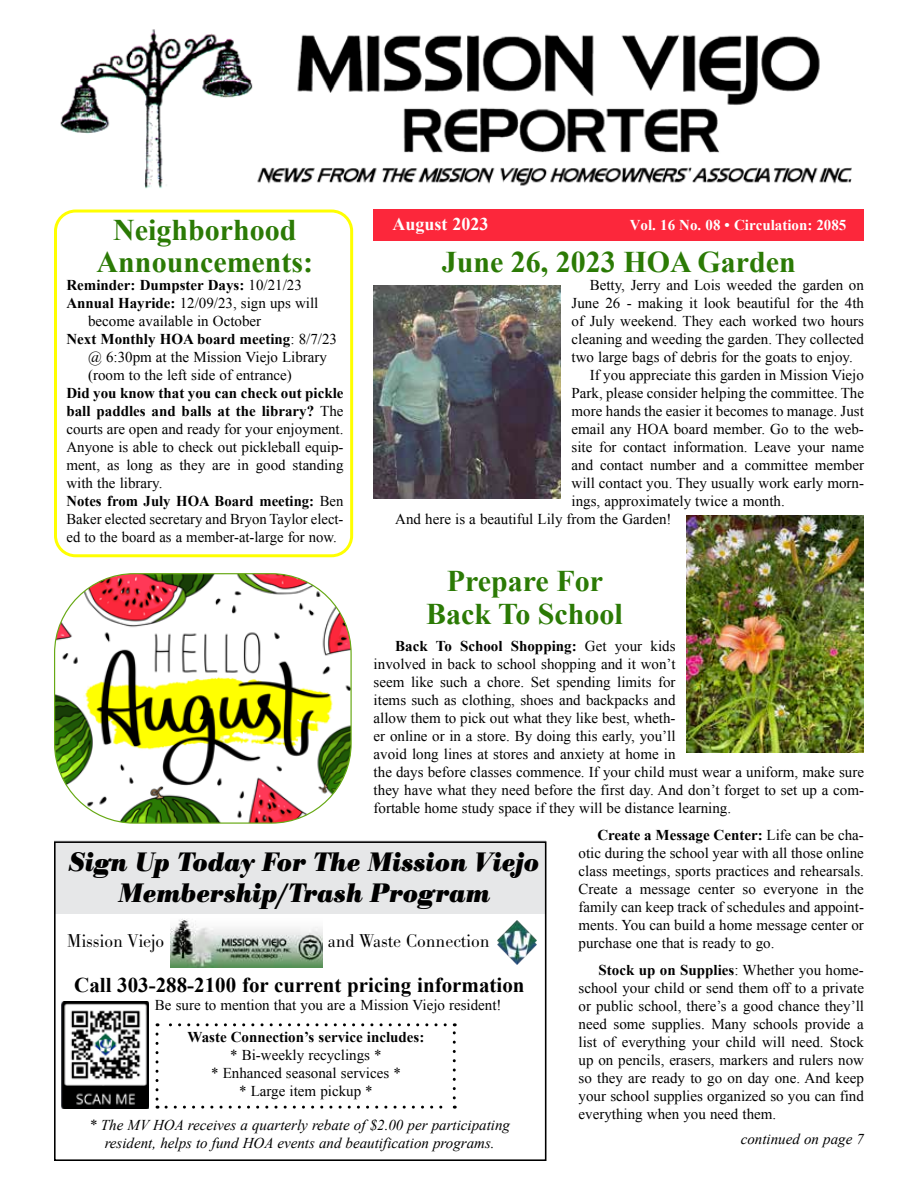
<style>
.page{position:relative;width:918px;height:1188px;background:#fff}
.page>*{position:absolute;margin:0;border:0;box-sizing:border-box;transform-origin:0 0}
.t1{font:700 30px/31.5px "Times New Roman";color:#2b7a05;text-align:center}
.t2{font:italic 700 28.95px "Bodoni Ant T";color:#000;scale:.96 1}
.t3{font:italic 700 27.75px/39.3px "Bodoni Ant T";color:#000;text-align:center;scale:.96 1}
.t4{font:700 21.75px "Bodoni Antiqua T";color:#000;scale:.96 1}
.t5{font:700 21px "Times New Roman";color:#000}
.t6{font:700 20.85px "Bodoni Antiqua T";color:#000;scale:.96 1}
.t7{font:300 19.35px "Bodoni Antiqua T";color:#000;scale:.96 1}
.t8{font:300 18.45px "Bodoni Antiqua T";color:#000;scale:.96 1}
.t9{font:700 18px "Times New Roman";color:#fff}
.t10{font:300 16.95px "Bodoni Antiqua T";color:#000;scale:.96 1}
.t11{font:300 16.2px/20.9px "Bodoni Antiqua T";color:#000;text-align:center;scale:.96 1}
.t12{font:15px/18px "Times New Roman";color:#000}
.t13{font:italic 15px/18px "Times New Roman";color:#000;text-align:center}
.t14{font:700 15px "Times New Roman";color:#000}
.t15{font:700 15px "Times New Roman";color:#fff}
.s1{font-weight:400}
.s2{font-weight:700}
</style>
<div class="page">
<div style="left:54px;top:210px;width:299px;height:347px;border:3px solid #ffff01;border-radius:20px"></div>
<img style="left:60px;top:29px;width:792px;height:160px">
<div style="left:374px;top:209px;width:490px;height:32px;background:#fc273b"></div>
<div style="left:54px;top:840px;width:492px;height:58px;background:#e6e7e8"></div>
<div style="left:54px;top:880px;width:492px;height:34px;background:#e6e7e8"></div>
<div style="left:54px;top:841px;width:492px;height:320px;border:2px solid #000"></div>
<img style="left:170px;top:919px;width:153px;height:48px">
<img style="left:498px;top:921px;width:39px;height:44px">
<svg style="left:156px;top:1034px;width:3px;height:75px"></svg>
<svg style="left:166px;top:1106px;width:289px;height:3px"></svg>
<svg style="left:453px;top:1023px;width:3px;height:75px"></svg>
<svg style="left:157px;top:1023px;width:288px;height:3px"></svg>
<img style="left:62px;top:1001px;width:87px;height:108px">
<img style="left:55px;top:574px;width:295px;height:248px">
<img style="left:373px;top:285px;width:188px;height:213px">
<img style="left:686px;top:516px;width:178px;height:237px">
<h1 class="t1" style="left:97px;top:214px;width:218px">Neighborhood<br>Announcements:</h1>
<p class="t14" style="left:66px;top:274px;width:237px">Reminder: Dumpster Days: <span class="s1">10/21/23</span></p>
<p class="t12" style="left:66px;top:294px;width:253px"><span class="s2">Annual Hayride:</span> 12/09/23, sign ups will</p>
<p class="t12" style="left:88px;top:312px;width:175px">become available in October</p>
<p class="t14" style="left:66px;top:328px;width:272px">Next Monthly HOA board meeting<span class="s1">: 8/7/23</span></p>
<p class="t12" style="left:88px;top:348px;width:241px">@ 6:30pm at the Mission Viejo Library</p>
<p class="t12" style="left:88px;top:366px;width:205px">(room to the left side of entrance)</p>
<p class="t12" style="left:66px;top:384px;width:279px"><span class="s2">Did you know that you can check out pickle ball paddles and balls at the library?</span> The courts are open and ready for your enjoyment.<br>Anyone is able to check out pickleball equip&shy;ment, as long as they are in good standing with the library.<br><span class="s2">Notes from July HOA Board meeting:</span> Ben Baker elected secretary and Bryon Taylor elect&shy;ed to the board as a member-at-large for now.</p>
<p class="t9" style="left:392px;top:212px;width:97px">August 2023</p>
<p class="t15" style="left:630px;top:215px;width:218px">Vol. 16 No. 08 • Circulation: 2085</p>
<h1 class="t1" style="left:442px;top:246px;width:356px">June 26, 2023 HOA Garden</h1>
<p class="t12" style="left:590px;top:276px;width:276px">Betty, Jerry and Lois weeded the garden on</p>
<p class="t12" style="left:572px;top:294px;width:294px">June 26 - making it look beautiful for the 4th</p>
<p class="t12" style="left:572px;top:312px;width:294px">of July weekend. They each worked two hours</p>
<p class="t12" style="left:572px;top:330px;width:294px">cleaning and weeding the garden. They collected</p>
<p class="t12" style="left:572px;top:348px;width:283px">two large bags of debris for the goats to enjoy.</p>
<p class="t12" style="left:590px;top:366px;width:276px">If you appreciate this garden in Mission Viejo</p>
<p class="t12" style="left:572px;top:384px;width:294px">Park, please consider helping the committee. The</p>
<p class="t12" style="left:572px;top:402px;width:294px">more hands the easier it becomes to manage. Just</p>
<p class="t12" style="left:572px;top:420px;width:294px">email any HOA board member. Go to the web-</p>
<p class="t12" style="left:572px;top:438px;width:294px">site for contact information. Leave your name</p>
<p class="t12" style="left:572px;top:456px;width:294px">and contact number and a committee member</p>
<p class="t12" style="left:572px;top:474px;width:294px">will contact you. They usually work early morn-</p>
<p class="t12" style="left:572px;top:492px;width:215px">ings, approximately twice a month.</p>
<p class="t12" style="left:395px;top:510px;width:278px">And here is a beautiful Lily from the Garden!</p>
<h1 class="t1" style="left:426px;top:563px;width:198px;line-height:33px">Prepare For<br>Back To School</h1>
<p class="t12" style="left:374px;top:636px;width:492px;text-indent:22px"><span class="s2">Back To School Shopping:</span> Get your kids<br>involved in back to school shopping and it won’t<br>seem like such a chore. Set spending limits for<br>items such as clothing, shoes and backpacks and<br>allow them to pick out what they like best, wheth-<br>er online or in a store. By doing this early, you’ll<br>avoid long lines at stores and anxiety at home in<br>the days before classes commence. If your child must wear a uniform, make sure they have what they need before the first day. And don’t forget to set up a com&shy;fortable home study space if they will be distance learning.</p>
<p class="t12" style="left:579px;top:825px;width:287px;text-align:justify;text-indent:19px"><span class="s2">Create a Message Center:</span> Life can be cha&shy;otic during the school year with all those online class meetings, sports practices and rehearsals.<br>Create a message center so everyone in the family can keep track of schedules and appoint&shy;ments. You can build a home message center or purchase one that is ready to go.</p>
<p class="t12" style="left:579px;top:960px;width:287px;text-align:justify;text-indent:20px"><span class="s2">Stock up on Supplies</span>: Whether you home&shy;school your child or send them off to a private or public school, there’s a good chance they’ll need some supplies. Many schools provide a list of everything your child will need. Stock up on pencils, erasers, markers and rulers now so they are ready to go on day one. And keep your school supplies organized so you can find everything when you need them.</p>
<h3 class="t3" style="left:69px;top:834px;width:491px">Sign Up Today For The Mission Viejo<br>Membership/Trash Program</h3>
<h3 class="t3" style="left:69px;top:842px;width:491px">Sign Up Today For The Mission Viejo<br>Membership/Trash Program</h3>
<h2 class="t2" style="left:106px;top:846px;width:405px">Membership/Trash Program</h2>
<p class="t7" style="left:67px;top:929px;width:103px">Mission Viejo</p>
<p class="t7" style="left:328px;top:929px;width:170px">and Waste Connection</p>
<h3 class="t4" style="left:210px;top:985px;width:188px">Call 303-288-2100</h3>
<p class="t8" style="left:81px;top:965px;width:99px">Mission Viejo</p>
<h3 class="t5" style="left:74px;top:970px;width:452px">Call 303-288-2100 for current pricing information</h3>
<p class="t12" style="left:155px;top:995px;width:348px">Be sure to mention that you are a Mission Viejo resident!</p>
<h3 class="t6" style="left:218px;top:1018px;width:181px">Call 303-288-2100</h3>
<p class="t14" style="left:188px;top:1027px;width:238px">Waste Connection’s service includes:</p>
<p class="t12" style="left:211px;top:1046px;width:191px;text-align:center">* Bi-weekly recyclings *<br>* Enhanced seasonal services * * Large item pickup *</p>
<p class="t13" style="left:89px;top:1115px;width:422px">* The MV HOA receives a quarterly rebate of $2.00 per participating resident, helps to fund HOA events and beautification programs.</p>
<p class="t11" style="left:244px;top:1118px;width:128px">$20.06 - Monthly $80.24 - Tri Annual</p>
<p class="t10" style="left:236px;top:1120px;width:133px">$80.24 - Tri Annual</p>
<p class="t11" style="left:251px;top:1126px;width:111px">$20.06 - Monthly</p>
<p class="t13" style="left:741px;top:1130px;width:125px">continued on page 7</p>
</div>
